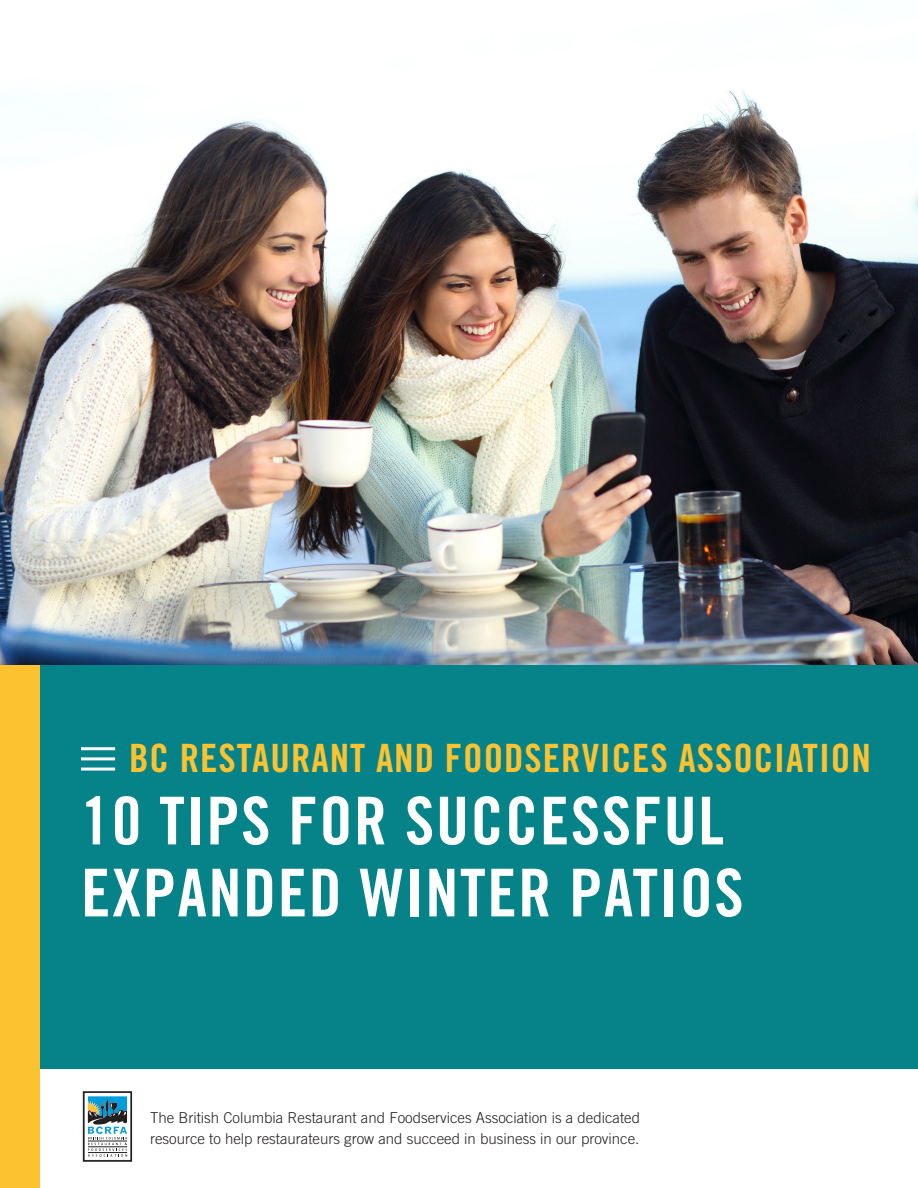
<style>
.page{position:relative;width:918px;height:1188px;background:#fff}
.page>*{position:absolute;margin:0;border:0;box-sizing:border-box;transform-origin:0 0}
.quote{font:66px "Trade Gothic LT Std Bd Cn 20";letter-spacing:.025em;color:#fff}
.quote-2{font:39px "Trade Gothic LT Std Bd Cn 20";letter-spacing:.025em;color:#fdc230}
.body{font:300 15px/21px "Trade Gothic LT Std";color:#231f20}
</style>
<div class="page">
<img style="left:0;top:89px;width:918px;height:576px">
<div style="left:0;top:665px;width:40px;height:523px;background:#fdc230"></div>
<div style="left:40px;top:665px;width:878px;height:439px;background:#058389"></div>
<hr style="left:81px;top:747px;width:34px;height:3px;background:#fff">
<hr style="left:81px;top:757px;width:34px;height:3px;background:#fff">
<hr style="left:81px;top:768px;width:34px;height:3px;background:#fff">
<div style="left:40px;top:1069px;width:878px;height:119px;background:#fff"></div>
<svg style="left:87px;top:1096px;width:41px;height:61px"></svg>
<div style="left:83px;top:1091px;width:49px;height:71px;border:2px solid #231f20"></div>
<p class="quote-2" style="left:129px;top:735px;width:743px">BC RESTAURANT AND FOODSERVICES ASSOCIATION</p>
<p class="quote" style="left:81px;top:781px;width:645px">10 TIPS FOR SUCCESSFUL</p>
<p class="quote" style="left:81px;top:853px;width:664px">EXPANDED WINTER PATIOS</p>
<p class="body" style="left:150px;top:1107px;width:492px">The British Columbia Restaurant and Foodservices Association is a dedicated resource to help restaurateurs grow and succeed in business in our province.</p>
</div>
